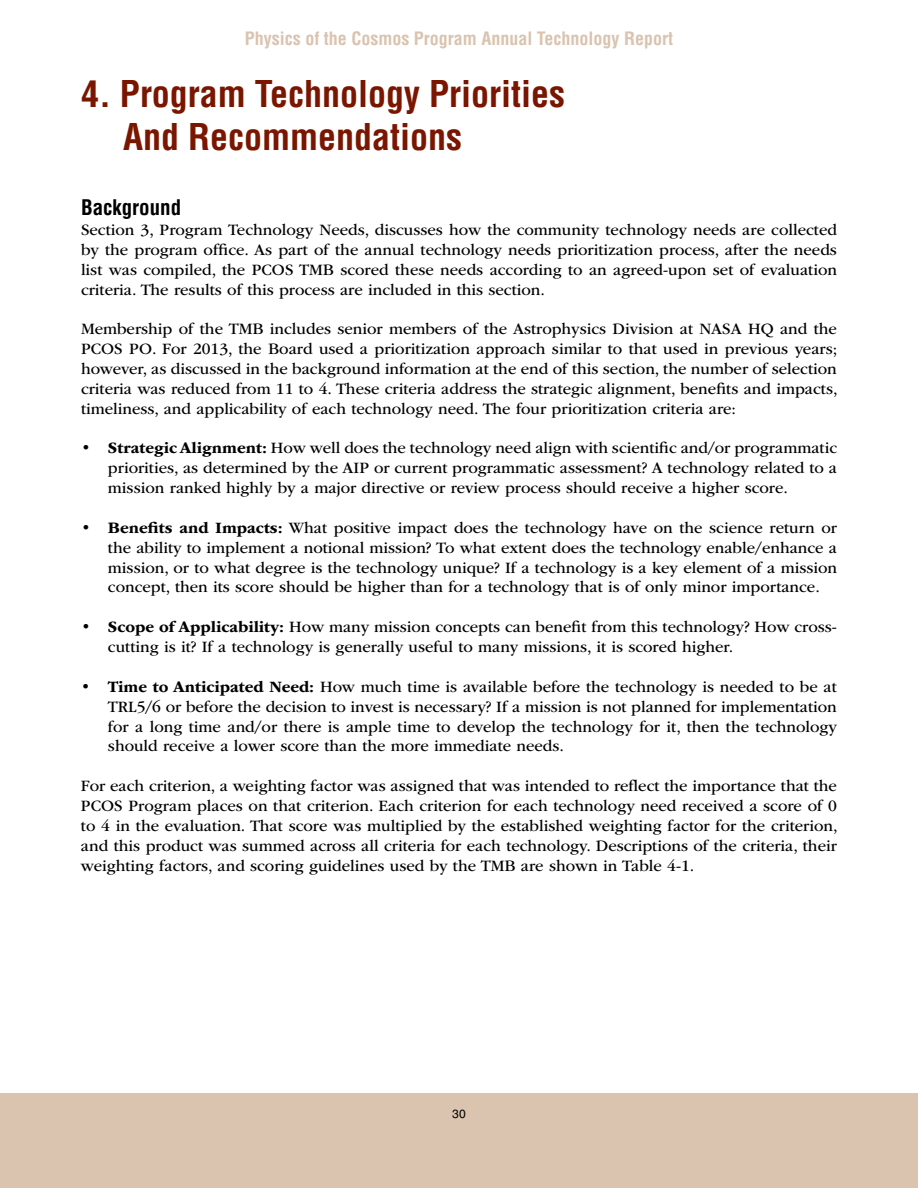
<style>
.page{position:relative;width:918px;height:1188px;background:#fff}
.page>*{position:absolute;margin:0;border:0;box-sizing:border-box;transform-origin:0 0}
.t1{font:700 condensed 36px/43.2px "Helvetica LT Std";color:#7a1600}
.t2{font:700 condensed 21px "Helvetica LT Std";color:#000}
.t3{font:700 condensed 18px "Helvetica LT Std";color:#dac3af}
.t4{font:16.5px/19.8px "ITC Garamond Std";color:#000;text-align:justify}
.t5{font:12px "Helvetica LT Std";color:#000}
.s1{font-weight:700}
</style>
<div class="page">
<div style="left:0;top:1094px;width:918px;height:94px;background:#dac3af"></div>
<p class="t3" style="left:245px;top:27px;width:430px">Physics of the Cosmos Program Annual Technology Report</p>
<h1 class="t1" style="left:123px;top:72px;width:444px;text-indent:-42px">4. Program Technology Priorities<br>And Recommendations</h1>
<p class="t2" style="left:81px;top:194px;width:102px">Background</p>
<p class="t4" style="left:81px;top:220px;width:758px">Section 3, Program Technology Needs, discusses how the community technology needs are collected by the program office. As part of the annual technology needs prioritization process, after the needs list was compiled, the PCOS TMB scored these needs according to an agreed-upon set of evaluation criteria. The results of this process are included in this section.</p>
<p class="t4" style="left:81px;top:319px;width:758px">Membership of the TMB includes senior members of the Astrophysics Division at NASA HQ and the PCOS PO. For 2013, the Board used a prioritization approach similar to that used in previous years; however, as discussed in the background information at the end of this section, the number of selection criteria was reduced from 11 to 4. These criteria address the strategic alignment, benefits and impacts, timeliness, and applicability of each technology need. The four prioritization criteria are:</p>
<p class="t4" style="left:108px;top:439px;width:731px;text-indent:-27px">• <span class="s1">Strategic Alignment:</span> How well does the technology need align with scientific and/or programmatic priorities, as determined by the AIP or current programmatic assessment? A technology related to a mission ranked highly by a major directive or review process should receive a higher score.</p>
<p class="t4" style="left:108px;top:518px;width:731px;text-indent:-27px">• <span class="s1">Benefits and Impacts:</span> What positive impact does the technology have on the science return or the ability to implement a notional mission? To what extent does the technology enable/enhance a mission, or to what degree is the technology unique? If a technology is a key element of a mission concept, then its score should be higher than for a technology that is of only minor importance.</p>
<p class="t4" style="left:108px;top:617px;width:730px;text-indent:-27px">• <span class="s1">Scope of Applicability:</span> How many mission concepts can benefit from this technology? How cross&shy;cutting is it? If a technology is generally useful to many missions, it is scored higher.</p>
<p class="t4" style="left:108px;top:677px;width:731px;text-indent:-27px">• <span class="s1">Time to Anticipated Need:</span> How much time is available before the technology is needed to be at TRL5/6 or before the decision to invest is necessary? If a mission is not planned for implementation for a long time and/or there is ample time to develop the technology for it, then the technology should receive a lower score than the more immediate needs.</p>
<p class="t4" style="left:81px;top:776px;width:758px">For each criterion, a weighting factor was assigned that was intended to reflect the importance that the PCOS Program places on that criterion. Each criterion for each technology need received a score of 0 to 4 in the evaluation. That score was multiplied by the established weighting factor for the criterion, and this product was summed across all criteria for each technology. Descriptions of the criteria, their weighting factors, and scoring guidelines used by the TMB are shown in Table 4-1.</p>
<p class="t5" style="left:452px;top:1107px;width:15px">30</p>
</div>
